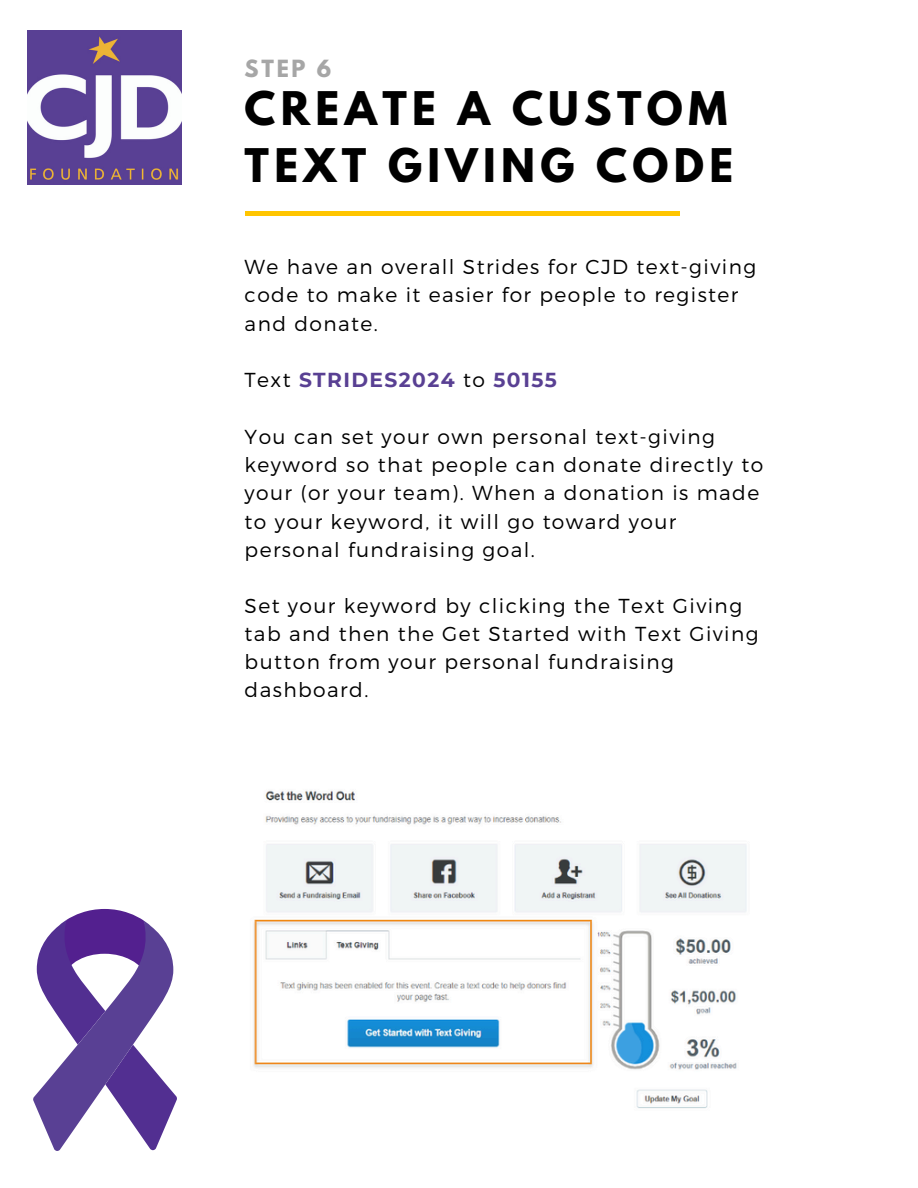
<style>
.page{position:relative;width:918px;height:1188px;background:#fff}
.page>*{position:absolute;margin:0;border:0;box-sizing:border-box;transform-origin:0 0}
.t1{font:700 41.1px/57.3px "League Spartan";letter-spacing:.13em;color:#000}
.t2{font:700 21px "League Spartan";color:#a6a6a6}
.t3{font:300 20.25px/28.2px "Montserrat";letter-spacing:.07em;color:#000}
.t4{font:700 20.25px "Montserrat";letter-spacing:.07em;color:#594093}
.s1{font-weight:300;color:#000}
</style>
<div class="page">
<img style="left:28px;top:31px;width:154px;height:154px">
<hr style="left:245px;top:211px;width:435px;height:4px;background:#ffc500">
<svg style="left:33px;top:909px;width:144px;height:242px"></svg>
<img style="left:253px;top:790px;width:494px;height:318px">
<h1 class="t2" style="left:245px;top:58px;width:88px">STEP 6</h1>
<h1 class="t1" style="left:245px;top:85px;width:490px">CREATE A CUSTOM<br>TEXT GIVING CODE</h1>
<p class="t3" style="left:245px;top:252px;width:513px">We have an overall Strides for CJD text-giving code to make it easier for people to register and donate.</p>
<p class="t4" style="left:245px;top:367px;width:314px"><span class="s1">Text</span> STRIDES2024 <span class="s1">to</span> 50155</p>
<p class="t3" style="left:245px;top:422px;width:520px">You can set your own personal text-giving keyword so that people can donate directly to your (or your team). When a donation is made to your keyword, it will go toward your personal fundraising goal.</p>
<p class="t3" style="left:245px;top:591px;width:516px">Set your keyword by clicking the Text Giving tab and then the Get Started with Text Giving button from your personal fundraising dashboard.</p>
</div>
